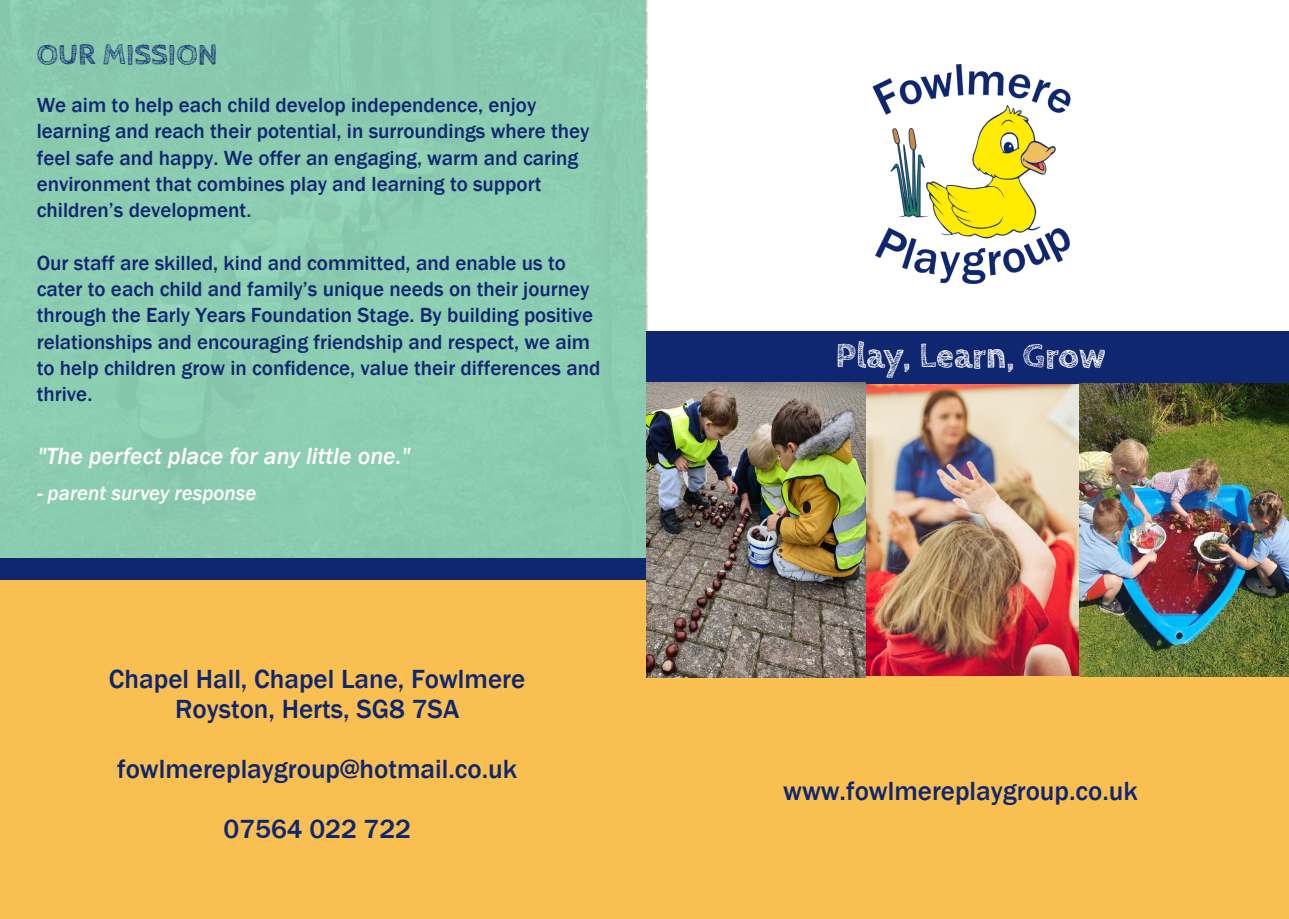
<style>
.page{position:relative;width:1289px;height:919px;background:#fff}
.page>*{position:absolute;margin:0;border:0;box-sizing:border-box;transform-origin:0 0}
.t1{font:700 36px "Cabin Sketch";color:#fff}
.t2{font:700 30px "Cabin Sketch";color:#0f2670}
.t3{font:500 27px/30px "Franklin Gothic";color:#0f2670;text-align:center}
.t4{font:italic 500 24px "Franklin Gothic";color:#fff}
.t5{font:500 21px/26.2px "Franklin Gothic";color:#0f2670}
.t6{font:italic 500 21px "Franklin Gothic";color:#fff}
</style>
<div class="page">
<div style="left:0;top:563px;width:648px;height:355px;background:#f9bf51"></div>
<img style="left:872px;top:64px;width:199px;height:219px">
<img style="left:863px;top:368px;width:218px;height:321px;border-radius:2px">
<div style="left:0;top:0;width:646px;height:566px;background:#8bccb0"></div>
<div style="left:0;top:558px;width:646px;height:21px;background:#0f2670"></div>
<div style="left:640px;top:676px;width:648px;height:242px;background:#f9bf51"></div>
<div style="left:646px;top:331px;width:642px;height:53px;background:#0f2670"></div>
<img style="left:1079px;top:383px;width:209px;height:293px">
<img style="left:646px;top:383px;width:219px;height:294px">
<h2 class="t2" style="left:37px;top:38px;width:182px">OUR MISSION</h2>
<p class="t5" style="left:37px;top:94px;width:554px">We aim to help each child develop independence, enjoy learning and reach their potential, in surroundings where they feel safe and happy. We offer an engaging, warm and caring environment that combines play and learning to support children’s development.</p>
<p class="t5" style="left:37px;top:251px;width:565px">Our staff are skilled, kind and committed, and enable us to cater to each child and family’s unique needs on their journey through the Early Years Foundation Stage. By building positive relationships and encouraging friendship and respect, we aim to help children grow in confidence, value their differences and thrive.</p>
<p class="t4" style="left:37px;top:447px;width:374px">"The perfect place for any little one."</p>
<p class="t6" style="left:37px;top:485px;width:220px">- parent survey response</p>
<p class="t3" style="left:109px;top:666px;width:418px">Chapel Hall, Chapel Lane, Fowlmere<br>Royston, Herts, SG8 7SA</p>
<p class="t3" style="left:117px;top:756px;width:401px">fowlmereplaygroup@hotmail.co.uk</p>
<p class="t3" style="left:223px;top:816px;width:189px">07564 022 722</p>
<h1 class="t1" style="left:835px;top:335px;width:272px">Play, Learn, Grow</h1>
<p class="t3" style="left:783px;top:777px;width:356px">www.fowlmereplaygroup.co.uk</p>
</div>
